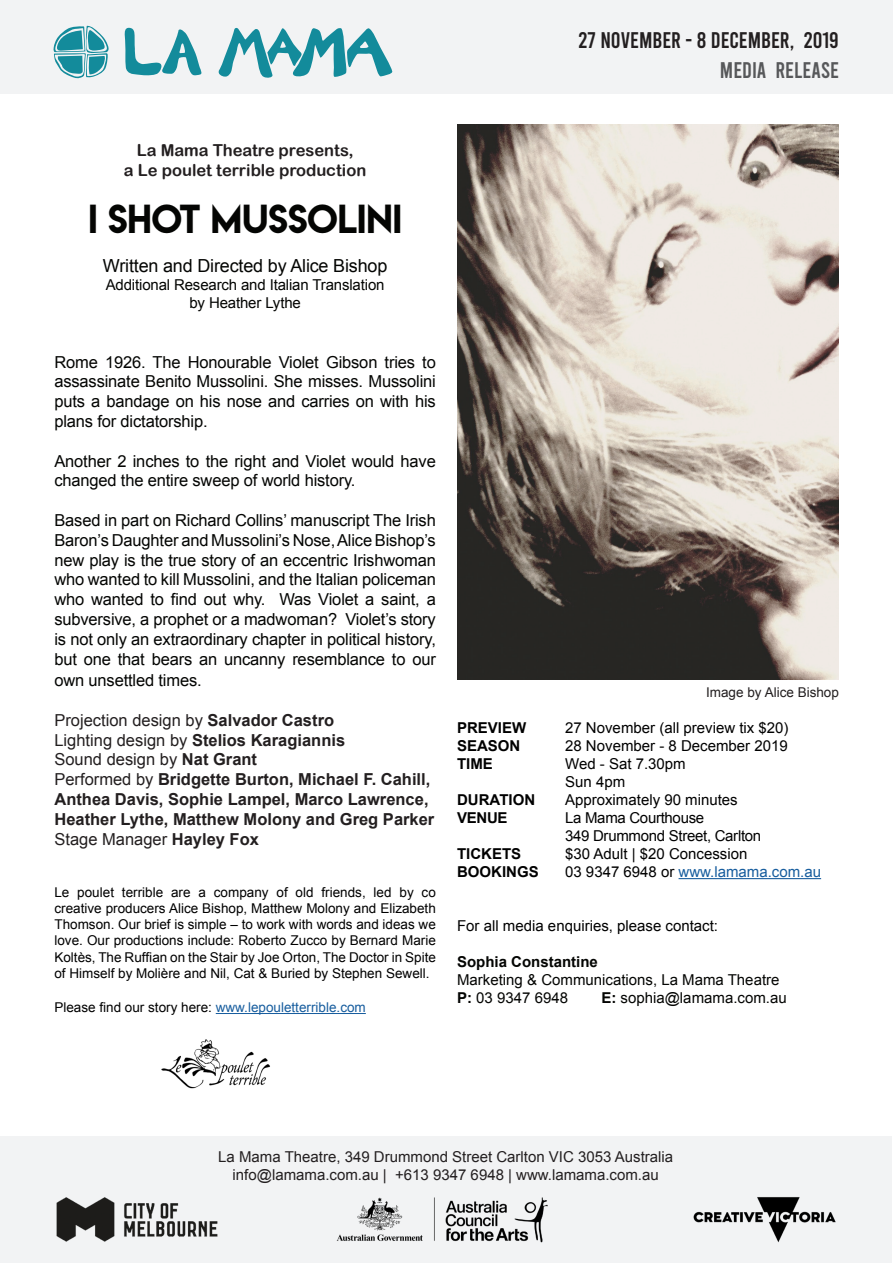
<style>
.page{position:relative;width:893px;height:1263px;background:#fff}
.page>*{position:absolute;margin:0;border:0;box-sizing:border-box;transform-origin:0 0}
.t1{font:36px "Lemon Milk";color:#040503}
.t2{font:22.5px "Bebas";color:#231f20}
.t3{font:22.5px "Bebas";color:#57585a}
.t4{font:18px "Arial";letter-spacing:-.01em;color:#040503}
.t5{font:16.5px/19.8px "Arial";letter-spacing:-.01em;color:#040503;text-align:justify}
.t6{font:700 16.5px/19.8px "Arial";color:#231f20}
.t7{font:16.5px "Arial";color:#231f20}
.t8{font:16.5px "Arial Rounded MT Bold";color:#231f20}
.t9{font:15px "Arial";color:#000}
.t10{font:15px "Arial";color:#040503}
.t11{font:15px "Arial";color:#231f20}
.t12{font:700 15px "Arial";color:#000}
.t13{font:15px "Arial";letter-spacing:-.02em;color:#000}
.t14{font:15px "Arial";color:#175d9e}
.t15{font:700 15px "Arial";color:#040503}
.t16{font:13.5px/16.2px "Arial";color:#000;text-align:justify}
.t17{font:13.5px "Arial";color:#175d9e}
.t18{font:13.5px "Arial";color:#231f20}
.s1{font-weight:700}
.s2{font-weight:400}
.s3{color:#000}
</style>
<div class="page">
<div style="left:0;top:0;width:893px;height:94px;background:#f2f3f4"></div>
<svg style="left:54px;top:26px;width:55px;height:52px"></svg>
<svg style="left:218px;top:27px;width:174px;height:51px"></svg>
<svg style="left:124px;top:28px;width:78px;height:48px"></svg>
<div style="left:0;top:1136px;width:891px;height:127px;background:#f2f3f4"></div>
<hr style="left:216px;top:1013px;width:150px;height:1px;background:#175d9e">
<hr style="left:679px;top:878px;width:142px;height:1px;background:#175d9e">
<img style="left:56px;top:1197px;width:162px;height:45px">
<img style="left:336px;top:1197px;width:212px;height:46px">
<img style="left:693px;top:1197px;width:143px;height:46px">
<img style="left:457px;top:124px;width:382px;height:555px">
<img style="left:161px;top:1039px;width:109px;height:50px">
<p class="t2" style="left:579px;top:29px;width:262px">27 NOVEMBER - 8 DECEMBER, 2019</p>
<p class="t3" style="left:720px;top:59px;width:119px">MEDIA RELEASE</p>
<p class="t8" style="left:137px;top:140px;width:218px">La Mama Theatre presents,</p>
<p class="t8" style="left:124px;top:160px;width:244px">a Le poulet terrible production</p>
<p class="t1" style="left:88px;top:193px;width:315px">I SHOT MUSSOLINI</p>
<p class="t4" style="left:103px;top:254px;width:286px">Written and Directed by Alice Bishop</p>
<p class="t10" style="left:106px;top:275px;width:280px">Additional Research and Italian Translation</p>
<p class="t10" style="left:189px;top:293px;width:113px">by Heather Lythe</p>
<p class="t5" style="left:54px;top:352px;width:383px">Rome 1926. The Honourable Violet Gibson tries to assassinate Benito Mussolini. She misses. Mussolini puts a bandage on his nose and carries on with his plans for dictatorship.</p>
<p class="t5" style="left:54px;top:451px;width:383px">Another 2 inches to the right and Violet would have changed the entire sweep of world history.</p>
<p class="t5" style="left:54px;top:510px;width:383px">Based in part on Richard Collins’ manuscript The Irish Baron’s Daughter and Mussolini’s Nose, Alice Bishop’s new play is the true story of an eccentric Irishwoman who wanted to kill Mussolini, and the Italian policeman who wanted to find out why. Was Violet a saint, a subversive, a prophet or a madwoman? Violet’s story is not only an extraordinary chapter in political history, but one that bears an uncanny resemblance to our</p>
<p class="t5" style="left:54px;top:671px;width:149px">own unsettled times.</p>
<p class="t7" style="left:54px;top:709px;width:281px">Projection design by <span class="s1">Salvador Castro</span></p>
<p class="t6" style="left:54px;top:730px;width:292px"><span class="s2">Lighting design by</span> Stelios Karagiannis</p>
<p class="t7" style="left:54px;top:749px;width:204px">Sound design by <span class="s1">Nat Grant</span></p>
<p class="t6" style="left:54px;top:770px;width:381px"><span class="s2">Performed by</span> Bridgette Burton, Michael F. Cahill,<br>Anthea Davis, Sophie Lampel, Marco Lawrence,<br>Heather Lythe, Matthew Molony and Greg Parker</p>
<p class="t7" style="left:54px;top:828px;width:206px">Stage Manager <span class="s1">Hayley Fox</span></p>
<p class="t16" style="left:54px;top:884px;width:383px">Le poulet terrible are a company of old friends, led by co creative producers Alice Bishop, Matthew Molony and Elizabeth Thomson. Our brief is simple – to work with words and ideas we love. Our productions include: Roberto Zucco by Bernard Marie Koltès, The Ruffian on the Stair by Joe Orton, The Doctor in Spite of Himself by Molière and Nil, Cat &amp; Buried by Stephen Sewell.</p>
<p class="t17" style="left:54px;top:998px;width:313px"><span class="s3">Please find our story here:</span> www.lepouletterrible.com</p>
<p class="t18" style="left:706px;top:683px;width:134px">Image by Alice Bishop</p>
<p class="t12" style="left:457px;top:718px;width:71px">PREVIEW</p>
<p class="t9" style="left:565px;top:718px;width:225px">27 November (all preview tix $20)</p>
<p class="t12" style="left:457px;top:736px;width:65px">SEASON</p>
<p class="t9" style="left:565px;top:736px;width:224px">28 November - 8 December 2019</p>
<p class="t12" style="left:457px;top:754px;width:37px">TIME</p>
<p class="t9" style="left:565px;top:754px;width:122px">Wed - Sat 7.30pm</p>
<p class="t9" style="left:565px;top:772px;width:62px">Sun 4pm</p>
<p class="t12" style="left:457px;top:790px;width:80px">DURATION</p>
<p class="t9" style="left:565px;top:790px;width:174px">Approximately 90 minutes</p>
<p class="t12" style="left:457px;top:808px;width:52px">VENUE</p>
<p class="t13" style="left:565px;top:808px;width:141px">La Mama Courthouse</p>
<p class="t13" style="left:565px;top:826px;width:198px">349 Drummond Street, Carlton</p>
<p class="t12" style="left:457px;top:844px;width:66px">TICKETS</p>
<p class="t9" style="left:565px;top:844px;width:184px">$30 Adult | $20 Concession</p>
<p class="t12" style="left:457px;top:862px;width:83px">BOOKINGS</p>
<p class="t14" style="left:565px;top:862px;width:257px"><span class="s3">03 9347 6948 or</span> www.lamama.com.au</p>
<p class="t9" style="left:457px;top:916px;width:262px">For all media enquiries, please contact:</p>
<p class="t15" style="left:457px;top:952px;width:142px">Sophia Constantine</p>
<p class="t10" style="left:457px;top:970px;width:324px">Marketing &amp; Communications, La Mama Theatre</p>
<p class="t10" style="left:457px;top:988px;width:112px"><span class="s1">P:</span> 03 9347 6948</p>
<p class="t10" style="left:601px;top:988px;width:187px"><span class="s1">E:</span> sophia@lamama.com.au</p>
<p class="t11" style="left:218px;top:1147px;width:456px">La Mama Theatre, 349 Drummond Street Carlton VIC 3053 Australia</p>
<p class="t11" style="left:233px;top:1165px;width:428px">info@lamama.com.au | +613 9347 6948 | www.lamama.com.au</p>
</div>
